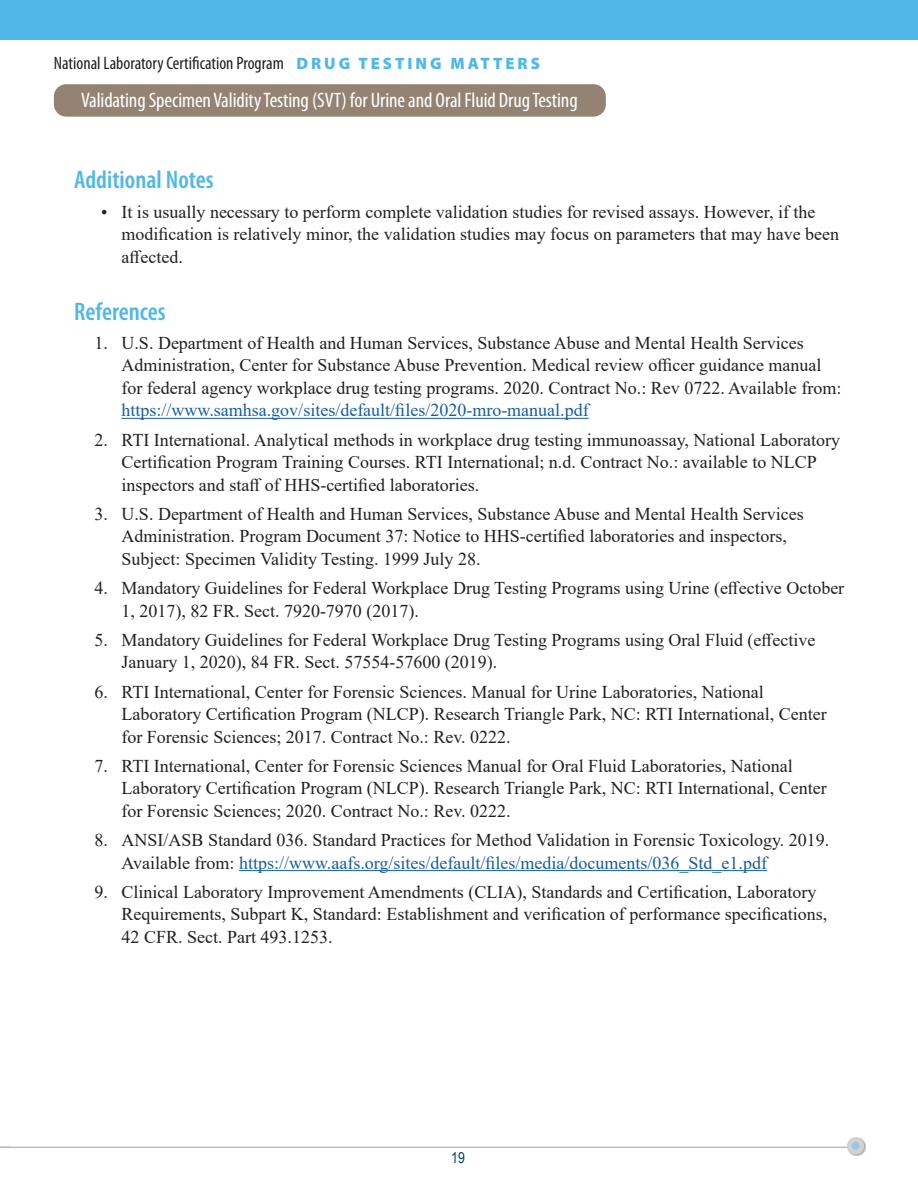
<style>
.page{position:relative;width:918px;height:1188px;background:#fff}
.page>*{position:absolute;margin:0;border:0;box-sizing:border-box;transform-origin:0 0}
.subhead_1{font:600 condensed 25.5px "Myriad Pro";color:#50b7e8}
.t1{font:condensed 21px "Myriad Pro";letter-spacing:-.005em;color:#fff}
.t2{font:18px/22.5px "Times New Roman";color:#231f20}
.t3{font:condensed 18px "Myriad Pro";color:#231f20}
.t4{font:15px "Arial Narrow";color:#003e5e}
.s1{font-weight:900;font-stretch:normal;font-size:16.5px;color:#50b7e8}
.s2{color:#175d9e}
</style>
<div class="page">
<div style="left:0;top:0;width:918px;height:40px;background:#50b7e8"></div>
<hr style="left:0;top:1147px;width:850px;height:1px;background:#bcbdc0">
<div style="left:847px;top:1138px;width:19px;height:18px;background:#231f20;opacity:.35"></div>
<div style="left:849px;top:1140px;width:13px;height:12px;background:#9dc6e5;border-radius:50%"></div>
<div style="left:847px;top:1137px;width:17px;height:17px;border:4px solid #d1d2d4;border-radius:50%"></div>
<div style="left:54px;top:84px;width:552px;height:33px;background:#948373;border-radius:12px"></div>
<hr style="left:122px;top:418px;width:467px;height:1px;background:#175d9e">
<hr style="left:239px;top:870px;width:528px;height:1px;background:#175d9e">
<p class="t3" style="left:54px;top:54px;width:488px">National Laboratory Certification Program <span class="s1">D R U G T E S T I N G M AT T E R S</span></p>
<p class="t1" style="left:81px;top:89px;width:498px">Validating Specimen Validity Testing (SVT) for Urine and Oral Fluid Drug Testing</p>
<p class="subhead_1" style="left:74px;top:166px;width:141px">Additional Notes</p>
<p class="t2" style="left:122px;top:200px;width:719px;text-indent:-20px">• It is usually necessary to perform complete validation studies for revised assays. However, if the modification is relatively minor, the validation studies may focus on parameters that may have been affected.</p>
<p class="subhead_1" style="left:74px;top:297px;width:93px">References</p>
<p class="t2" style="left:122px;top:331px;width:721px;text-indent:-27px">1. U.S. Department of Health and Human Services, Substance Abuse and Mental Health Services Administration, Center for Substance Abuse Prevention. Medical review officer guidance manual for federal agency workplace drug testing programs. 2020. Contract No.: Rev 0722. Available from: <span class="s2">https://www.samhsa.gov/sites/default/files/2020-mro-manual.pdf</span></p>
<p class="t2" style="left:122px;top:428px;width:720px;text-indent:-27px">2. RTI International. Analytical methods in workplace drug testing immunoassay, National Laboratory<br>Certification Program Training Courses. RTI International; n.d. Contract No.: available to NLCP inspectors and staff of HHS-certified laboratories.</p>
<p class="t2" style="left:122px;top:502px;width:684px;text-indent:-27px">3. U.S. Department of Health and Human Services, Substance Abuse and Mental Health Services<br>Administration. Program Document 37: Notice to HHS-certified laboratories and inspectors,<br>Subject: Specimen Validity Testing. 1999 July 28.</p>
<p class="t2" style="left:122px;top:576px;width:724px;text-indent:-27px">4. Mandatory Guidelines for Federal Workplace Drug Testing Programs using Urine (effective October<br>1, 2017), 82 FR. Sect. 7920-7970 (2017).</p>
<p class="t2" style="left:122px;top:628px;width:695px;text-indent:-27px">5. Mandatory Guidelines for Federal Workplace Drug Testing Programs using Oral Fluid (effective<br>January 1, 2020), 84 FR. Sect. 57554-57600 (2019).</p>
<p class="t2" style="left:122px;top:680px;width:707px;text-indent:-27px">6. RTI International, Center for Forensic Sciences. Manual for Urine Laboratories, National<br>Laboratory Certification Program (NLCP). Research Triangle Park, NC: RTI International, Center for Forensic Sciences; 2017. Contract No.: Rev. 0222.</p>
<p class="t2" style="left:122px;top:754px;width:707px;text-indent:-27px">7. RTI International, Center for Forensic Sciences Manual for Oral Fluid Laboratories, National<br>Laboratory Certification Program (NLCP). Research Triangle Park, NC: RTI International, Center for Forensic Sciences; 2020. Contract No.: Rev. 0222.</p>
<p class="t2" style="left:122px;top:828px;width:709px;text-indent:-27px">8. ANSI/ASB Standard 036. Standard Practices for Method Validation in Forensic Toxicology. 2019.<br>Available from: <span class="s2">https://www.aafs.org/sites/default/files/media/documents/036_Std_e1.pdf</span></p>
<p class="t2" style="left:122px;top:880px;width:707px;text-indent:-27px">9. Clinical Laboratory Improvement Amendments (CLIA), Standards and Certification, Laboratory<br>Requirements, Subpart K, Standard: Establishment and verification of performance specifications,<br>42 CFR. Sect. Part 493.1253.</p>
<p class="t4" style="left:451px;top:1147px;width:15px">19</p>
</div>
